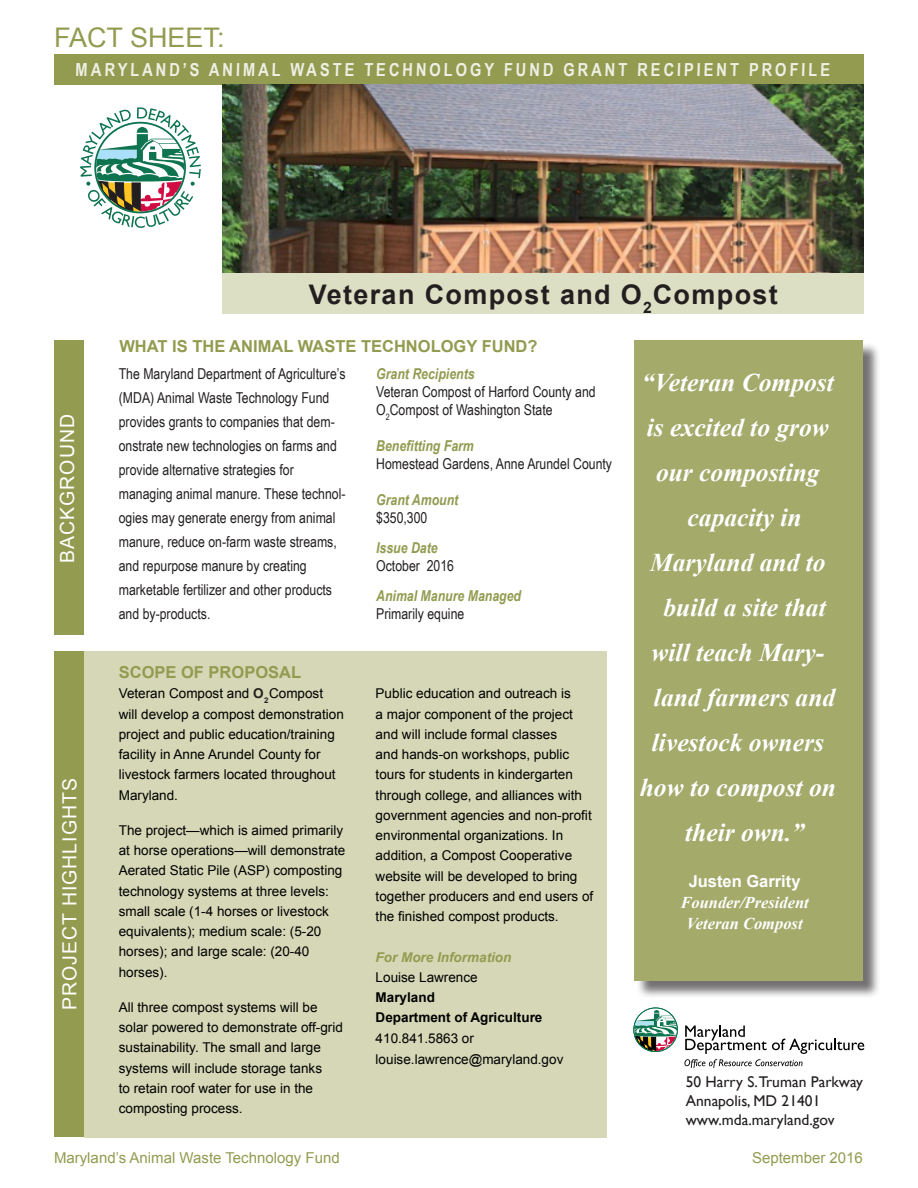
<style>
.page{position:relative;width:918px;height:1188px;background:#fff}
.page>*{position:absolute;margin:0;border:0;box-sizing:border-box;transform-origin:0 0}
.t1{font:700 27px "Arial";letter-spacing:.05em;color:#231f20}
.t2{font:27px "Arial";color:#939b50}
.t3{font:italic 700 25.5px/45px "Times New Roman";color:#fff;text-align:center}
.t4{font:19.5px "Arial";letter-spacing:.05em;color:#fff}
.t5{font:700 18px "Arial Narrow";color:#fff}
.t6{font:700 16.5px "Arial";color:#939b50}
.t7{font:italic 700 16.5px/21px "Times New Roman";color:#fff;text-align:center}
.t8{font:700 16.5px "Arial";color:#fff}
.t9{font:15.6px "Gill Sans";color:#231f20}
.t10{font:15px/24px "Arial Narrow";color:#231f20}
.t11{font:italic 700 15px "Arial Narrow";color:#939b50}
.t12{font:15px "Arial";color:#939b50}
.t13{font:13.5px/20.2px "Arial";color:#000}
.t14{font:italic 700 13.5px/20.2px "Arial";color:#939b50}
.t15{font:700 13.5px "Arial";color:#000}
.s1{font-weight:700;color:#231f20}
.s2{font-weight:400;font-style:normal;color:#000}
</style>
<div class="page">
<div style="left:84px;top:651px;width:523px;height:487px;background:#d5d7b6"></div>
<div style="left:54px;top:54px;width:810px;height:30px;background:#939b50"></div>
<svg style="left:80px;top:107px;width:121px;height:121px"></svg>
<div style="left:223px;top:272px;width:641px;height:42px;background:#dddfc4"></div>
<div style="left:54px;top:340px;width:30px;height:294px;background:#939b50"></div>
<div style="left:54px;top:651px;width:30px;height:486px;background:#939b50"></div>
<div style="left:636px;top:343px;width:245px;height:656px;background:#231f20;opacity:.75"></div>
<div style="left:634px;top:340px;width:228px;height:641px;background:#a3aa6a"></div>
<svg style="left:684px;top:1025px;width:180px;height:43px"></svg>
<svg style="left:633px;top:1007px;width:45px;height:45px"></svg>
<img style="left:223px;top:84px;width:641px;height:188px">
<p class="t2" style="left:54px;top:19px;width:172px">FACT SHEET:</p>
<h3 class="t5" style="left:76px;top:56px;width:757px">MARYLAND’S ANIMAL WASTE TECHNOLOGY FUND GRANT RECIPIENT PROFILE</h3>
<p class="t1" style="left:309px;top:277px;width:471px">Veteran Compost and O<sub>2</sub>Compost</p>
<p class="t4" style="left:55px;top:563px;width:150px;rotate:-90deg">BACKGROUND</p>
<p class="t4" style="left:57px;top:1010px;width:233px;rotate:-90deg">PROJECT HIGHLIGHTS</p>
<p class="t6" style="left:119px;top:336px;width:420px">WHAT IS THE ANIMAL WASTE TECHNOLOGY FUND?</p>
<p class="t10" style="left:119px;top:361px;width:228px">The Maryland Department of Agriculture’s (MDA) Animal Waste Technology Fund provides grants to companies that dem&shy;onstrate new technologies on farms and provide alternative strategies for</p>
<p class="t10" style="left:119px;top:481px;width:228px">managing animal manure. These technol&shy;ogies may generate energy from animal manure, reduce on-farm waste streams, and repurpose manure by creating</p>
<p class="t10" style="left:119px;top:577px;width:215px">marketable fertilizer and other products and by-products.</p>
<p class="t6" style="left:119px;top:661px;width:184px">SCOPE OF PROPOSAL</p>
<p class="t13" style="left:119px;top:684px;width:227px">Veteran Compost and <span class="s1">O</span><sub>2</sub>Compost will develop a compost demonstration project and public education/training facility in Anne Arundel County for livestock farmers located throughout<br>Maryland.</p>
<p class="t13" style="left:119px;top:820px;width:228px">The project—which is aimed primarily at horse operations—will demonstrate Aerated Static Pile (ASP) composting technology systems at three levels: small scale (1-4 horses or livestock equivalents); medium scale: (5-20 horses); and large scale: (20-40 horses).</p>
<p class="t13" style="left:119px;top:997px;width:226px">All three compost systems will be solar powered to demonstrate off-grid sustainability. The small and large systems will include storage tanks<br>to retain roof water for use in the composting process.</p>
<p class="t11" style="left:376px;top:363px;width:100px">Grant Recipients</p>
<p class="t10" style="left:376px;top:379px;width:221px">Veteran Compost of Harford County and</p>
<p class="t10" style="left:376px;top:397px;width:178px">O<sub>2</sub>Compost of Washington State</p>
<p class="t11" style="left:376px;top:435px;width:99px">Benefitting Farm</p>
<p class="t10" style="left:376px;top:451px;width:237px">Homestead Gardens, Anne Arundel County</p>
<p class="t11" style="left:376px;top:489px;width:84px">Grant Amount</p>
<p class="t10" style="left:376px;top:505px;width:53px">$350,300</p>
<p class="t11" style="left:376px;top:537px;width:63px">Issue Date</p>
<p class="t10" style="left:376px;top:553px;width:79px">October 2016</p>
<p class="t11" style="left:376px;top:585px;width:146px">Animal Manure Managed</p>
<p class="t10" style="left:376px;top:601px;width:90px">Primarily equine</p>
<p class="t13" style="left:376px;top:684px;width:219px">Public education and outreach is<br>a major component of the project and will include formal classes<br>and hands-on workshops, public tours for students in kindergarten through college, and alliances with government agencies and non-profit environmental organizations. In addition, a Compost Cooperative website will be developed to bring together producers and end users of the finished compost products.</p>
<p class="t14" style="left:376px;top:947px;width:137px">For More Information<br><span class="s2">Louise Lawrence</span></p>
<p class="t15" style="left:376px;top:988px;width:61px">Maryland</p>
<p class="t15" style="left:376px;top:1009px;width:168px">Department of Agriculture</p>
<p class="t13" style="left:376px;top:1028px;width:100px">410.841.5863 or</p>
<p class="t13" style="left:376px;top:1049px;width:189px">louise.lawrence@maryland.gov</p>
<h2 class="t3" style="left:640px;top:359px;width:198px">“Veteran Compost is excited to grow our composting capacity in<br>Maryland and to build a site that will teach Mary&shy;land farmers and livestock owners how to compost on their own.”</h2>
<p class="t8" style="left:689px;top:871px;width:113px">Justen Garrity</p>
<p class="t7" style="left:680px;top:892px;width:130px">Founder/President<br>Veteran Compost</p>
<p class="t9" style="left:686px;top:1073px;width:179px">50 Harry S.Truman Parkway</p>
<p class="t9" style="left:686px;top:1092px;width:136px">Annapolis, MD 21401</p>
<p class="t9" style="left:686px;top:1110px;width:150px">www.mda.maryland.gov</p>
<p class="t12" style="left:54px;top:1148px;width:287px">Maryland’s Animal Waste Technology Fund</p>
<p class="t12" style="left:752px;top:1148px;width:112px">September 2016</p>
</div>
